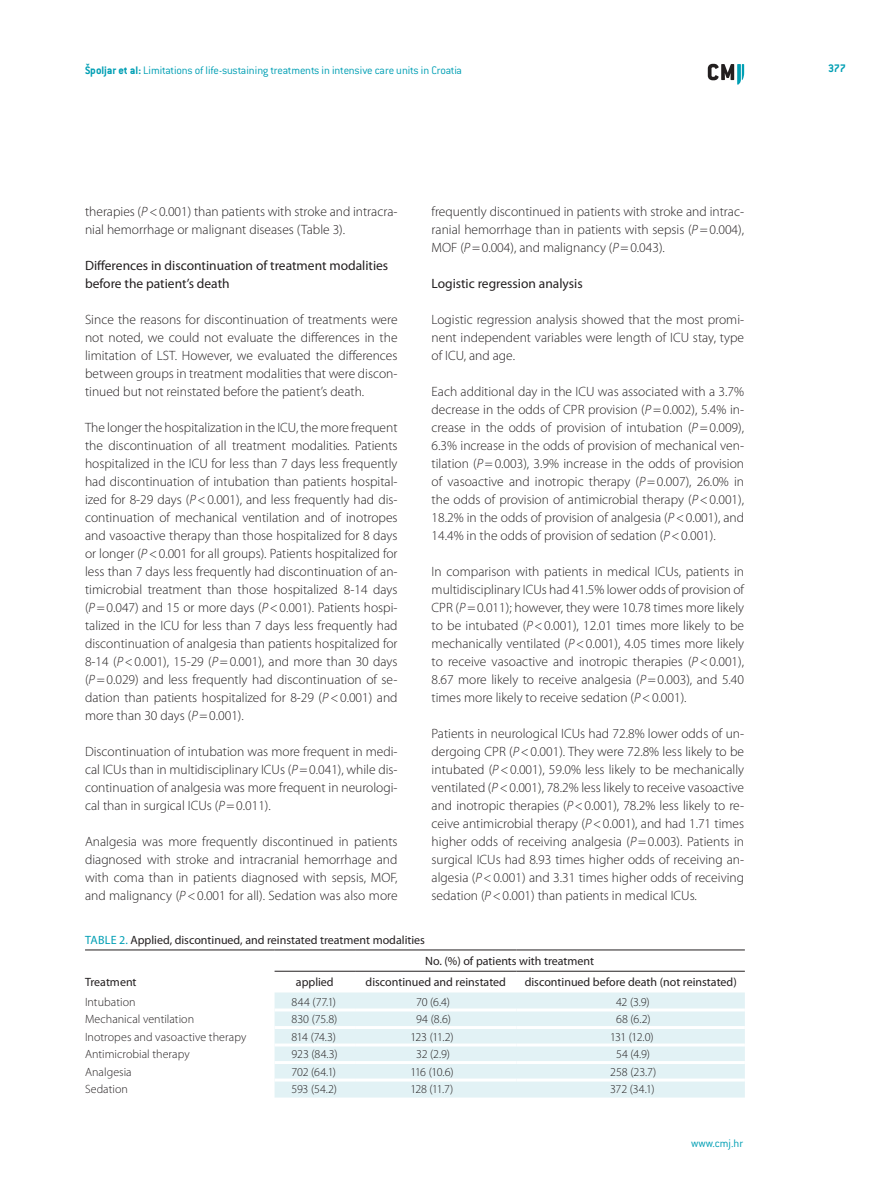
<style>
.page{position:relative;width:893px;height:1191px;background:#fff}
.page>*{position:absolute;margin:0;border:0;box-sizing:border-box;transform-origin:0 0}
.t1{font:300 13.5px/18px "Myriad Pro";color:#231f20;text-align:justify}
.t2{font:13.5px/18px "Myriad Pro";color:#231f20}
.t3{font:300 12px "Myriad Pro";letter-spacing:.005em;color:#231f20}
.t4{font:12px "Myriad Pro";color:#231f20}
.t5{font:300 12px "ITC Conduit LTCE";letter-spacing:-.01em;color:#009fb4}
.t6{font:700 12px "ITC Conduit LTCE";color:#009fb4}
.s1{font-weight:700}
.s2{font-style:italic}
.s3{color:#009fb4}
</style>
<div class="page">
<svg style="left:708px;top:64px;width:36px;height:21px"></svg>
<div style="left:275px;top:992px;width:470px;height:105px;background:#e2f2f5"></div>
<hr style="left:275px;top:1008px;width:80px;height:3px;background:#fff">
<hr style="left:355px;top:1008px;width:162px;height:3px;background:#fff">
<hr style="left:517px;top:1008px;width:228px;height:3px;background:#fff">
<hr style="left:275px;top:1026px;width:80px;height:3px;background:#fff">
<hr style="left:355px;top:1026px;width:162px;height:3px;background:#fff">
<hr style="left:517px;top:1026px;width:228px;height:3px;background:#fff">
<hr style="left:275px;top:1043px;width:80px;height:3px;background:#fff">
<hr style="left:355px;top:1043px;width:162px;height:3px;background:#fff">
<hr style="left:517px;top:1043px;width:228px;height:3px;background:#fff">
<hr style="left:275px;top:1061px;width:80px;height:3px;background:#fff">
<hr style="left:355px;top:1061px;width:162px;height:3px;background:#fff">
<hr style="left:517px;top:1061px;width:228px;height:3px;background:#fff">
<hr style="left:275px;top:1078px;width:80px;height:3px;background:#fff">
<hr style="left:355px;top:1078px;width:162px;height:3px;background:#fff">
<hr style="left:517px;top:1078px;width:228px;height:3px;background:#fff">
<hr style="left:85px;top:949px;width:190px;height:1px;background:#231f20">
<hr style="left:275px;top:949px;width:80px;height:1px;background:#231f20">
<hr style="left:355px;top:949px;width:162px;height:1px;background:#231f20">
<hr style="left:517px;top:949px;width:228px;height:1px;background:#231f20">
<hr style="left:275px;top:971px;width:80px;height:1px;background:#231f20">
<hr style="left:355px;top:971px;width:162px;height:1px;background:#231f20">
<hr style="left:517px;top:971px;width:228px;height:1px;background:#231f20">
<p class="t5" style="left:85px;top:63px;width:378px"><span class="s1">Špoljar et al:</span> Limitations of life-sustaining treatments in intensive care units in Croatia</p>
<p class="t6" style="left:828px;top:61px;width:19px">377</p>
<p class="t1" style="left:85px;top:202px;width:314px">therapies (<span class="s2">P</span>&lt;0.001) than patients with stroke and intracra&shy;nial hemorrhage or malignant diseases (Table 3).</p>
<p class="t2" style="left:85px;top:256px;width:305px">Differences in discontinuation of treatment modalities before the patient’s death</p>
<p class="t1" style="left:85px;top:310px;width:314px">Since the reasons for discontinuation of treatments were not noted, we could not evaluate the differences in the limitation of LST. However, we evaluated the differences between groups in treatment modalities that were discon&shy;tinued but not reinstated before the patient’s death.</p>
<p class="t1" style="left:85px;top:418px;width:314px">The longer the hospitalization in the ICU, the more frequent the discontinuation of all treatment modalities. Patients hospitalized in the ICU for less than 7 days less frequently had discontinuation of intubation than patients hospital&shy;ized for 8-29 days (<span class="s2">P</span>&lt;0.001), and less frequently had dis&shy;continuation of mechanical ventilation and of inotropes and vasoactive therapy than those hospitalized for 8 days or longer (<span class="s2">P</span>&lt;0.001 for all groups). Patients hospitalized for less than 7 days less frequently had discontinuation of an&shy;timicrobial treatment than those hospitalized 8-14 days (<span class="s2">P</span>=0.047) and 15 or more days (<span class="s2">P</span>&lt;0.001). Patients hospi&shy;talized in the ICU for less than 7 days less frequently had discontinuation of analgesia than patients hospitalized for 8-14 (<span class="s2">P</span>&lt;0.001), 15-29 (<span class="s2">P</span>=0.001), and more than 30 days (<span class="s2">P</span>=0.029) and less frequently had discontinuation of se&shy;dation than patients hospitalized for 8-29 (<span class="s2">P</span>&lt;0.001) and more than 30 days (<span class="s2">P</span>=0.001).</p>
<p class="t1" style="left:85px;top:742px;width:314px">Discontinuation of intubation was more frequent in medi&shy;cal ICUs than in multidisciplinary ICUs (<span class="s2">P</span>=0.041), while dis&shy;continuation of analgesia was more frequent in neurologi&shy;cal than in surgical ICUs (<span class="s2">P</span>=0.011).</p>
<p class="t1" style="left:85px;top:832px;width:314px">Analgesia was more frequently discontinued in patients diagnosed with stroke and intracranial hemorrhage and with coma than in patients diagnosed with sepsis, MOF, and malignancy (<span class="s2">P</span>&lt;0.001 for all). Sedation was also more</p>
<p class="t1" style="left:432px;top:202px;width:314px">frequently discontinued in patients with stroke and intrac&shy;ranial hemorrhage than in patients with sepsis (<span class="s2">P</span>=0.004), MOF (<span class="s2">P</span>=0.004), and malignancy (<span class="s2">P</span>=0.043).</p>
<p class="t2" style="left:432px;top:274px;width:153px">Logistic regression analysis</p>
<p class="t1" style="left:432px;top:310px;width:314px">Logistic regression analysis showed that the most promi&shy;nent independent variables were length of ICU stay, type of ICU, and age.</p>
<p class="t1" style="left:432px;top:382px;width:314px">Each additional day in the ICU was associated with a 3.7% decrease in the odds of CPR provision (<span class="s2">P</span>=0.002), 5.4% in&shy;crease in the odds of provision of intubation (<span class="s2">P</span>=0.009), 6.3% increase in the odds of provision of mechanical ven&shy;tilation (<span class="s2">P</span>=0.003), 3.9% increase in the odds of provision of vasoactive and inotropic therapy (<span class="s2">P</span>=0.007), 26.0% in the odds of provision of antimicrobial therapy (<span class="s2">P</span>&lt;0.001), 18.2% in the odds of provision of analgesia (<span class="s2">P</span>&lt;0.001), and 14.4% in the odds of provision of sedation (<span class="s2">P</span>&lt;0.001).</p>
<p class="t1" style="left:432px;top:562px;width:314px">In comparison with patients in medical ICUs, patients in multidisciplinary ICUs had 41.5% lower odds of provision of CPR (<span class="s2">P</span>=0.011); however, they were 10.78 times more likely to be intubated (<span class="s2">P</span>&lt;0.001), 12.01 times more likely to be mechanically ventilated (<span class="s2">P</span>&lt;0.001), 4.05 times more likely to receive vasoactive and inotropic therapies (<span class="s2">P</span>&lt;0.001), 8.67 more likely to receive analgesia (<span class="s2">P</span>=0.003), and 5.40 times more likely to receive sedation (<span class="s2">P</span>&lt;0.001).</p>
<p class="t1" style="left:432px;top:724px;width:314px">Patients in neurological ICUs had 72.8% lower odds of un&shy;dergoing CPR (<span class="s2">P</span>&lt;0.001). They were 72.8% less likely to be intubated (<span class="s2">P</span>&lt;0.001), 59.0% less likely to be mechanically ventilated (<span class="s2">P</span>&lt;0.001), 78.2% less likely to receive vasoactive and inotropic therapies (<span class="s2">P</span>&lt;0.001), 78.2% less likely to re&shy;ceive antimicrobial therapy (<span class="s2">P</span>&lt;0.001), and had 1.71 times higher odds of receiving analgesia (<span class="s2">P</span>=0.003). Patients in surgical ICUs had 8.93 times higher odds of receiving an&shy;algesia (<span class="s2">P</span>&lt;0.001) and 3.31 times higher odds of receiving sedation (<span class="s2">P</span>&lt;0.001) than patients in medical ICUs.</p>
<p class="t4" style="left:85px;top:932px;width:341px"><span class="s3">Table 2.</span> Applied, discontinued, and reinstated treatment modalities</p>
<p class="t4" style="left:425px;top:953px;width:170px">No. (%) of patients with treatment</p>
<p class="t4" style="left:85px;top:975px;width:53px">Treatment</p>
<p class="t4" style="left:296px;top:975px;width:39px">applied</p>
<p class="t4" style="left:366px;top:975px;width:142px">discontinued and reinstated</p>
<p class="t4" style="left:525px;top:975px;width:214px">discontinued before death (not reinstated)</p>
<p class="t3" style="left:85px;top:994px;width:52px">Intubation</p>
<p class="t3" style="left:292px;top:994px;width:46px">844 (77.1)</p>
<p class="t3" style="left:416px;top:994px;width:35px">70 (6.4)</p>
<p class="t3" style="left:616px;top:994px;width:35px">42 (3.9)</p>
<p class="t3" style="left:85px;top:1012px;width:111px">Mechanical ventilation</p>
<p class="t3" style="left:292px;top:1012px;width:47px">830 (75.8)</p>
<p class="t3" style="left:416px;top:1012px;width:36px">94 (8.6)</p>
<p class="t3" style="left:616px;top:1012px;width:36px">68 (6.2)</p>
<p class="t3" style="left:85px;top:1029px;width:163px">Inotropes and vasoactive therapy</p>
<p class="t3" style="left:292px;top:1029px;width:46px">814 (74.3)</p>
<p class="t3" style="left:410px;top:1029px;width:45px">123 (11.2)</p>
<p class="t3" style="left:610px;top:1029px;width:45px">131 (12.0)</p>
<p class="t3" style="left:85px;top:1047px;width:106px">Antimicrobial therapy</p>
<p class="t3" style="left:292px;top:1047px;width:48px">923 (84.3)</p>
<p class="t3" style="left:416px;top:1047px;width:35px">32 (2.9)</p>
<p class="t3" style="left:616px;top:1047px;width:36px">54 (4.9)</p>
<p class="t3" style="left:85px;top:1064px;width:48px">Analgesia</p>
<p class="t3" style="left:292px;top:1064px;width:46px">702 (64.1)</p>
<p class="t3" style="left:410px;top:1064px;width:45px">116 (10.6)</p>
<p class="t3" style="left:610px;top:1064px;width:48px">258 (23.7)</p>
<p class="t3" style="left:85px;top:1082px;width:44px">Sedation</p>
<p class="t3" style="left:292px;top:1082px;width:47px">593 (54.2)</p>
<p class="t3" style="left:410px;top:1082px;width:45px">128 (11.7)</p>
<p class="t3" style="left:610px;top:1082px;width:46px">372 (34.1)</p>
<p class="t5" style="left:691px;top:1136px;width:54px">www.cmj.hr</p>
</div>
